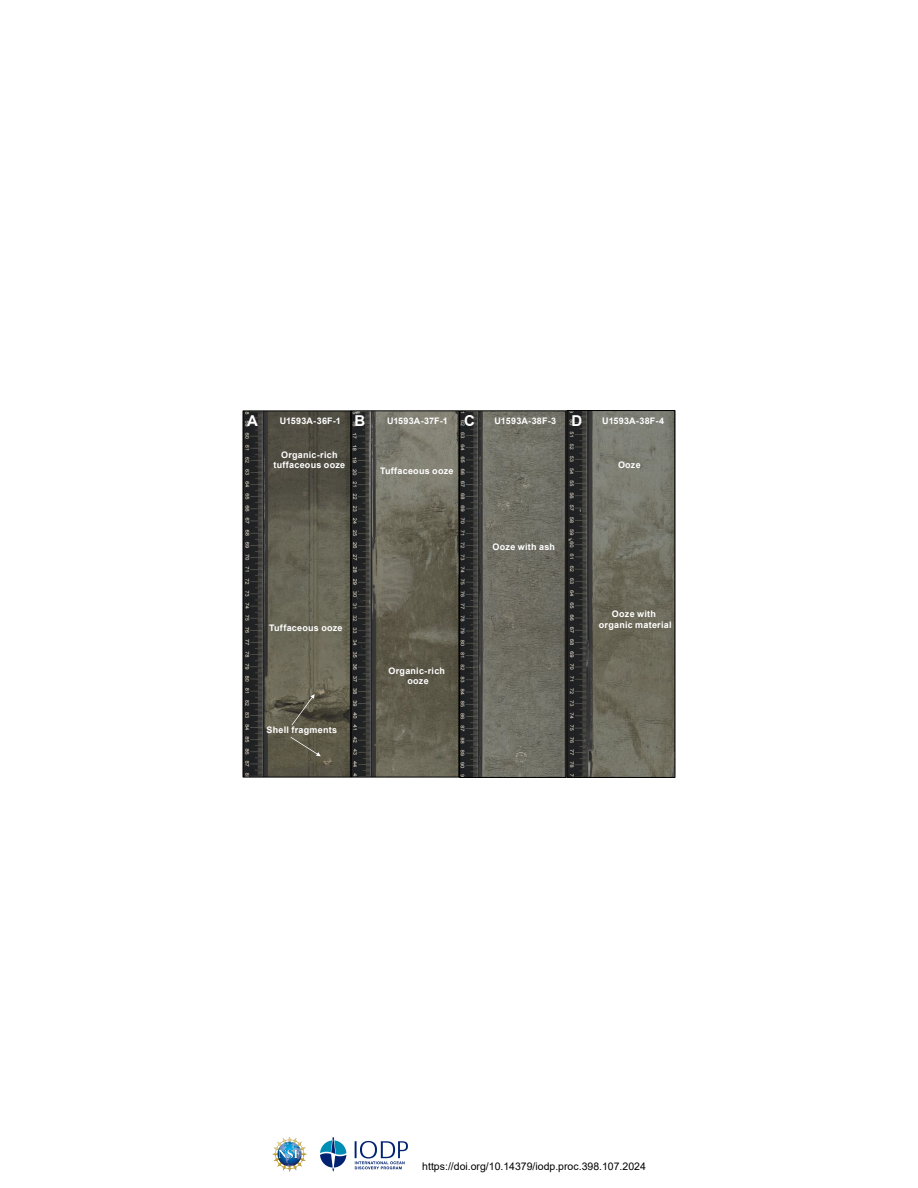
<style>
.page{position:relative;width:918px;height:1188px;background:#fff}
.page>*{position:absolute;margin:0;border:0;box-sizing:border-box;transform-origin:0 0}
.t1{font:700 15px "Arial";color:#fff}
.t2{font:10.5px "Arial";color:#000}
.t3{font:700 9px/10.8px "Arial";letter-spacing:.025em;color:#fff;text-align:center}
</style>
<div class="page">
<img style="left:245px;top:412px;width:428px;height:364px">
<div style="left:243px;top:411px;width:108px;height:366px;border:1px solid #000"></div>
<div style="left:351px;top:410px;width:108px;height:367px;border:1px solid #000"></div>
<div style="left:459px;top:410px;width:107px;height:368px;border:1px solid #000"></div>
<div style="left:566px;top:410px;width:109px;height:368px;border:1px solid #000"></div>
<svg style="left:292px;top:694px;width:23px;height:31px"></svg>
<svg style="left:291px;top:737px;width:30px;height:19px"></svg>
<img style="left:321px;top:1137px;width:87px;height:35px">
<img style="left:272px;top:1137px;width:34px;height:35px">
<h1 class="t1" style="left:247px;top:410px;width:12px">A</h1>
<p class="t3" style="left:387px;top:415px;width:62px">U1593A-37F-1</p>
<h1 class="t1" style="left:355px;top:410px;width:12px">B</h1>
<p class="t3" style="left:280px;top:415px;width:63px">U1593A-36F-1</p>
<p class="t3" style="left:273px;top:449px;width:73px">Organic-rich tuffaceous ooze</p>
<p class="t3" style="left:380px;top:466px;width:75px">Tuffaceous ooze</p>
<h1 class="t1" style="left:464px;top:410px;width:12px">C</h1>
<p class="t3" style="left:495px;top:415px;width:63px">U1593A-38F-3</p>
<h1 class="t1" style="left:572px;top:410px;width:12px">D</h1>
<p class="t3" style="left:602px;top:415px;width:63px">U1593A-38F-4</p>
<p class="t3" style="left:618px;top:459px;width:24px">Ooze</p>
<p class="t3" style="left:269px;top:622px;width:75px">Tuffaceous ooze</p>
<p class="t3" style="left:267px;top:725px;width:72px">Shell fragments</p>
<p class="t3" style="left:389px;top:665px;width:58px">Organic-rich ooze</p>
<p class="t3" style="left:493px;top:542px;width:64px">Ooze with ash</p>
<p class="t3" style="left:599px;top:609px;width:74px">Ooze with organic material</p>
<p class="t2" style="left:422px;top:1159px;width:225px">https://doi.org/10.14379/iodp.proc.398.107.2024</p>
</div>
